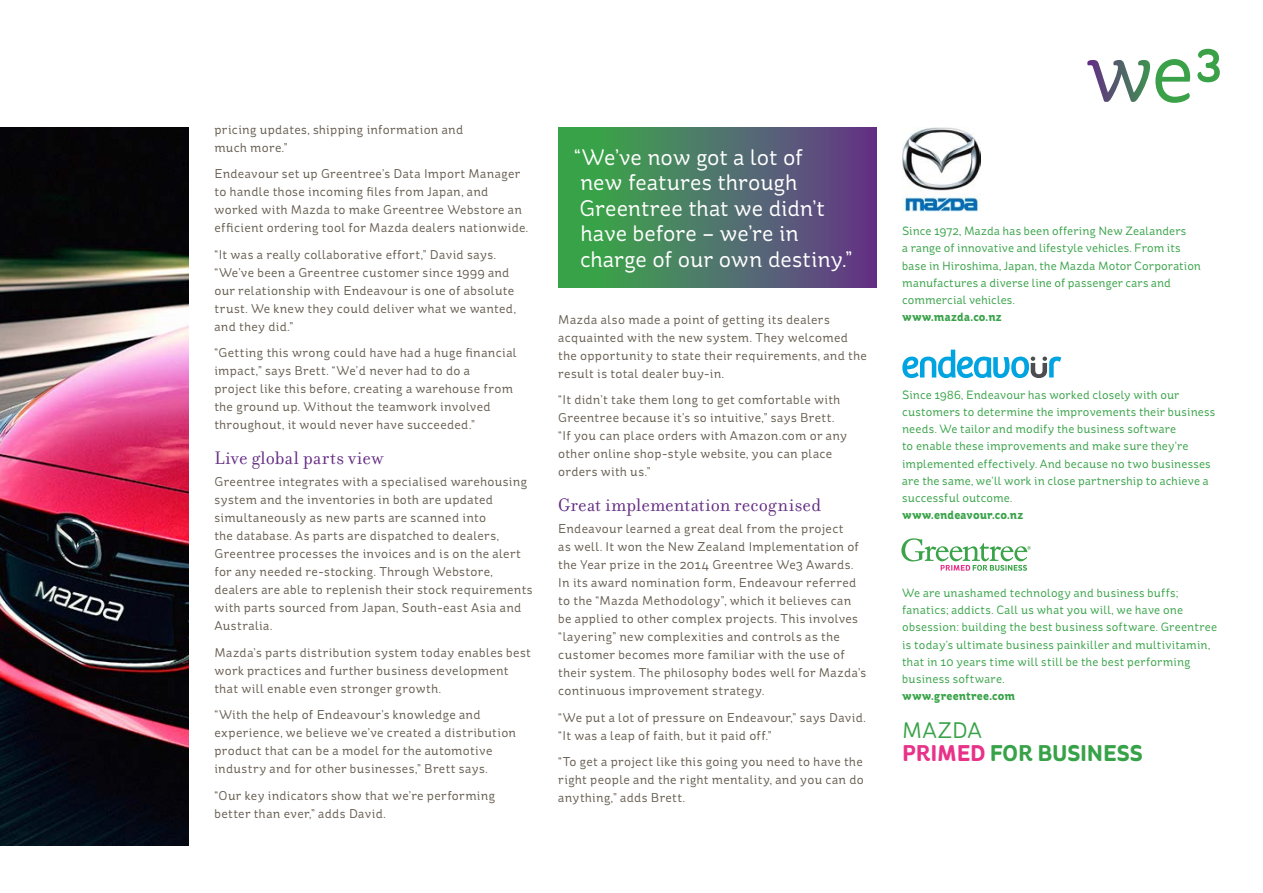
<style>
.page{position:relative;width:1263px;height:893px;background:#fff}
.page>*{position:absolute;margin:0;border:0;box-sizing:border-box;transform-origin:0 0}
.t1{font:700 22.65px "St Ryde";letter-spacing:-.01em;color:#38a248}
.t2{font:22.5px/25.5px "St Ryde";color:#fff}
.t3{font:22.5px "St Ryde";letter-spacing:.005em;color:#38a248}
.t4{font:19.5px "Filosofia";letter-spacing:.01em;color:#632c83}
.t5{font:12.75px/18px "St Ryde";letter-spacing:.025em;color:#665d50}
.t6{font:12px/17.2px "St Ryde";letter-spacing:.015em;color:#38a248}
.t7{font:700 12px "St Ryde";letter-spacing:.02em;color:#38a248}
.s1{color:#e83288}
</style>
<div class="page">
<img style="left:902px;top:128px;width:78px;height:84px">
<svg style="left:1087px;top:49px;width:133px;height:54px"></svg>
<svg style="left:901px;top:538px;width:130px;height:33px"></svg>
<div style="left:558px;top:128px;width:319px;height:160px;background:linear-gradient(to right,#36b045,#66368c)"></div>
<img style="left:0;top:128px;width:189px;height:718px">
<svg style="left:902px;top:350px;width:159px;height:28px"></svg>
<p class="t5" style="left:214px;top:120px;width:250px">pricing updates, shipping information and much more.”</p>
<p class="t5" style="left:214px;top:165px;width:315px">Endeavour set up Greentree’s Data Import Manager to handle those incoming files from Japan, and worked with Mazda to make Greentree Webstore an efficient ordering tool for Mazda dealers nationwide.</p>
<p class="t5" style="left:214px;top:245px;width:303px">“It was a really collaborative effort,” David says. “We’ve been a Greentree customer since 1999 and our relationship with Endeavour is one of absolute trust. We knew they could deliver what we wanted, and they did.”</p>
<p class="t5" style="left:214px;top:344px;width:304px">“Getting this wrong could have had a huge financial impact,” says Brett. “We’d never had to do a<br>project like this before, creating a warehouse from the ground up. Without the teamwork involved throughout, it would never have succeeded.”</p>
<h3 class="t4" style="left:214px;top:447px;width:171px">Live global parts view</h3>
<p class="t5" style="left:214px;top:473px;width:320px">Greentree integrates with a specialised warehousing system and the inventories in both are updated simultaneously as new parts are scanned into<br>the database. As parts are dispatched to dealers, Greentree processes the invoices and is on the alert for any needed re-stocking. Through Webstore, dealers are able to replenish their stock requirements with parts sourced from Japan, South-east Asia and Australia.</p>
<p class="t5" style="left:214px;top:644px;width:318px">Mazda’s parts distribution system today enables best work practices and further business development that will enable even stronger growth.</p>
<p class="t5" style="left:214px;top:706px;width:303px">“With the help of Endeavour’s knowledge and experience, we believe we’ve created a distribution product that can be a model for the automotive industry and for other businesses,” Brett says.</p>
<p class="t5" style="left:214px;top:787px;width:282px">“Our key indicators show that we’re performing better than ever,” adds David.</p>
<h2 class="t2" style="left:574px;top:144px;width:279px">“We’ve now got a lot of<br>new features through<br>Greentree that we didn’t have before – we’re in charge of our own destiny.”</h2>
<p class="t5" style="left:558px;top:310px;width:310px">Mazda also made a point of getting its dealers acquainted with the new system. They welcomed the opportunity to state their requirements, and the result is total dealer buy-in.</p>
<p class="t5" style="left:558px;top:391px;width:290px">“It didn’t take them long to get comfortable with Greentree because it’s so intuitive,” says Brett. “If you can place orders with Amazon.com or any other online shop-style website, you can place orders with us.”</p>
<h3 class="t4" style="left:558px;top:494px;width:264px">Great implementation recognised</h3>
<p class="t5" style="left:558px;top:520px;width:309px">Endeavour learned a great deal from the project<br>as well. It won the New Zealand Implementation of the Year prize in the 2014 Greentree We3 Awards.<br>In its award nomination form, Endeavour referred to the “Mazda Methodology”, which it believes can be applied to other complex projects. This involves “layering” new complexities and controls as the customer becomes more familiar with the use of their system. The philosophy bodes well for Mazda’s continuous improvement strategy.</p>
<p class="t5" style="left:558px;top:709px;width:309px">“We put a lot of pressure on Endeavour,” says David. “It was a leap of faith, but it paid off.”</p>
<p class="t5" style="left:558px;top:753px;width:307px;text-align:justify">“To get a project like this going you need to have the right people and the right mentality, and you can do anything,” adds Brett.</p>
<p class="t6" style="left:902px;top:222px;width:300px">Since 1972, Mazda has been offering New Zealanders<br>a range of innovative and lifestyle vehicles. From its base in Hiroshima, Japan, the Mazda Motor Corporation manufactures a diverse line of passenger cars and commercial vehicles.</p>
<p class="t7" style="left:902px;top:310px;width:101px">www.mazda.co.nz</p>
<p class="t6" style="left:902px;top:386px;width:315px">Since 1986, Endeavour has worked closely with our customers to determine the improvements their business needs. We tailor and modify the business software<br>to enable these improvements and make sure they’re implemented effectively. And because no two businesses are the same, we’ll work in close partnership to achieve a successful outcome.</p>
<p class="t7" style="left:902px;top:508px;width:123px">www.endeavour.co.nz</p>
<p class="t6" style="left:902px;top:584px;width:317px">We are unashamed technology and business buffs; fanatics; addicts. Call us what you will, we have one obsession: building the best business software. Greentree is today’s ultimate business painkiller and multivitamin, that in 10 years time will still be the best performing business software.</p>
<p class="t7" style="left:902px;top:689px;width:115px">www.greentree.com</p>
<h2 class="t3" style="left:902px;top:717px;width:81px">MAZDA</h2>
<h1 class="t1" style="left:902px;top:739px;width:242px"><span class="s1">PRIMED</span> FOR BUSINESS</h1>
</div>
